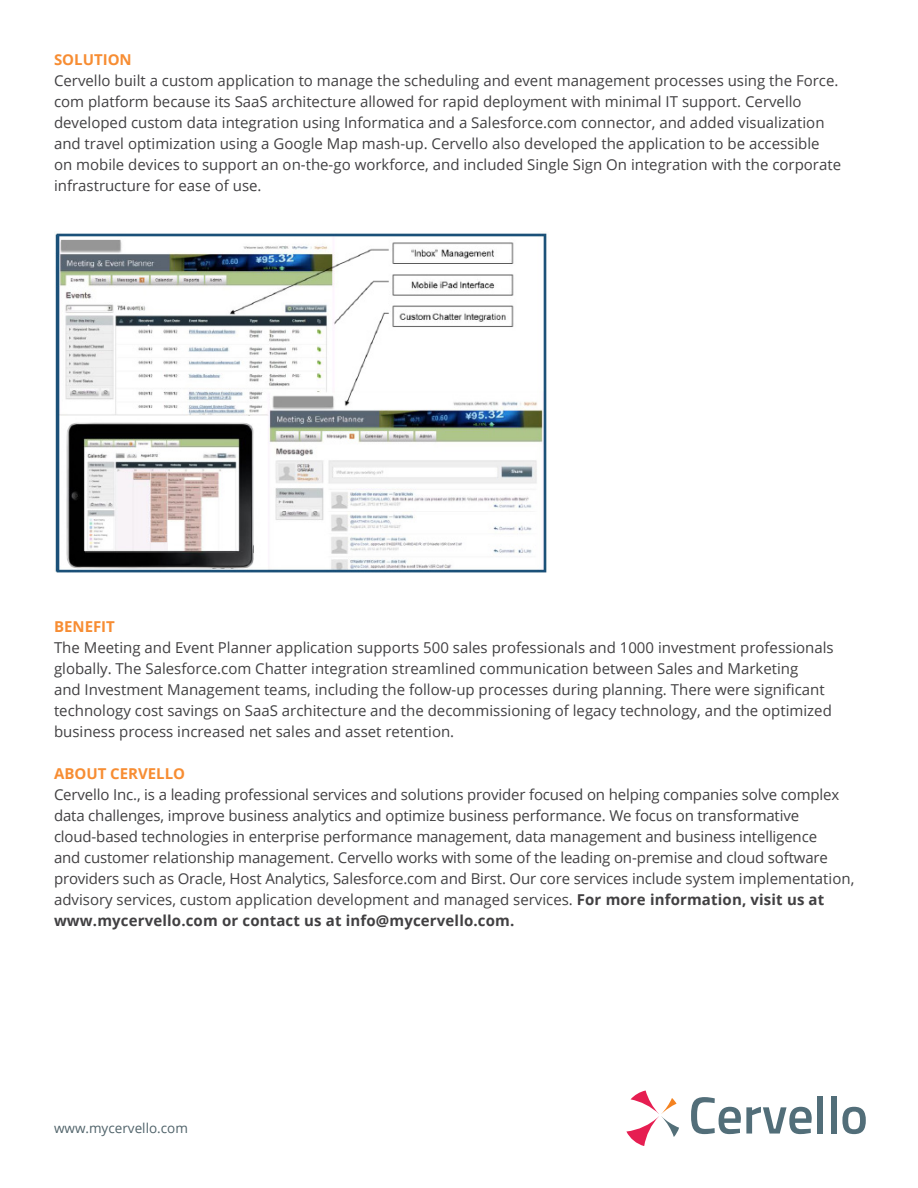
<style>
.page{position:relative;width:918px;height:1188px;background:#fff}
.page>*{position:absolute;margin:0;border:0;box-sizing:border-box;transform-origin:0 0}
.t1{font:15px/21px "Open Sans";color:#414042}
.t2{font:700 15px "Open Sans";color:#f78d33}
.t3{font:13.5px "Open Sans";color:#50636a}
.s1{font-weight:700}
</style>
<div class="page">
<svg style="left:691px;top:1097px;width:121px;height:37px"></svg>
<div style="left:818px;top:1096px;width:5px;height:38px;background:#526e79"></div>
<div style="left:831px;top:1096px;width:5px;height:38px;background:#526e79"></div>
<svg style="left:842px;top:1107px;width:24px;height:27px"></svg>
<svg style="left:626px;top:1090px;width:53px;height:55px"></svg>
<img style="left:54px;top:231px;width:493px;height:342px">
<p class="t2" style="left:54px;top:49px;width:79px">SOLUTION</p>
<p class="t1" style="left:54px;top:70px;width:789px">Cervello built a custom application to manage the scheduling and event management processes using the Force. com platform because its SaaS architecture allowed for rapid deployment with minimal IT support. Cervello developed custom data integration using Informatica and a Salesforce.com connector, and added visualization and travel optimization using a Google Map mash-up. Cervello also developed the application to be accessible on mobile devices to support an on-the-go workforce, and included Single Sign On integration with the corporate infrastructure for ease of use.</p>
<p class="t2" style="left:54px;top:616px;width:62px">BENEFIT</p>
<p class="t1" style="left:54px;top:637px;width:781px">The Meeting and Event Planner application supports 500 sales professionals and 1000 investment professionals globally. The Salesforce.com Chatter integration streamlined communication between Sales and Marketing<br>and Investment Management teams, including the follow-up processes during planning. There were significant technology cost savings on SaaS architecture and the decommissioning of legacy technology, and the optimized business process increased net sales and asset retention.</p>
<p class="t2" style="left:54px;top:763px;width:133px">ABOUT CERVELLO</p>
<p class="t1" style="left:54px;top:784px;width:802px">Cervello Inc., is a leading professional services and solutions provider focused on helping companies solve complex data challenges, improve business analytics and optimize business performance. We focus on transformative cloud-based technologies in enterprise performance management, data management and business intelligence<br>and customer relationship management. Cervello works with some of the leading on-premise and cloud software providers such as Oracle, Host Analytics, Salesforce.com and Birst. Our core services include system implementation, advisory services, custom application development and managed services. <span class="s1">For more information, visit us at www.mycervello.com or contact us at info@mycervello.com.</span></p>
<p class="t3" style="left:54px;top:1119px;width:136px">www.mycervello.com</p>
</div>
